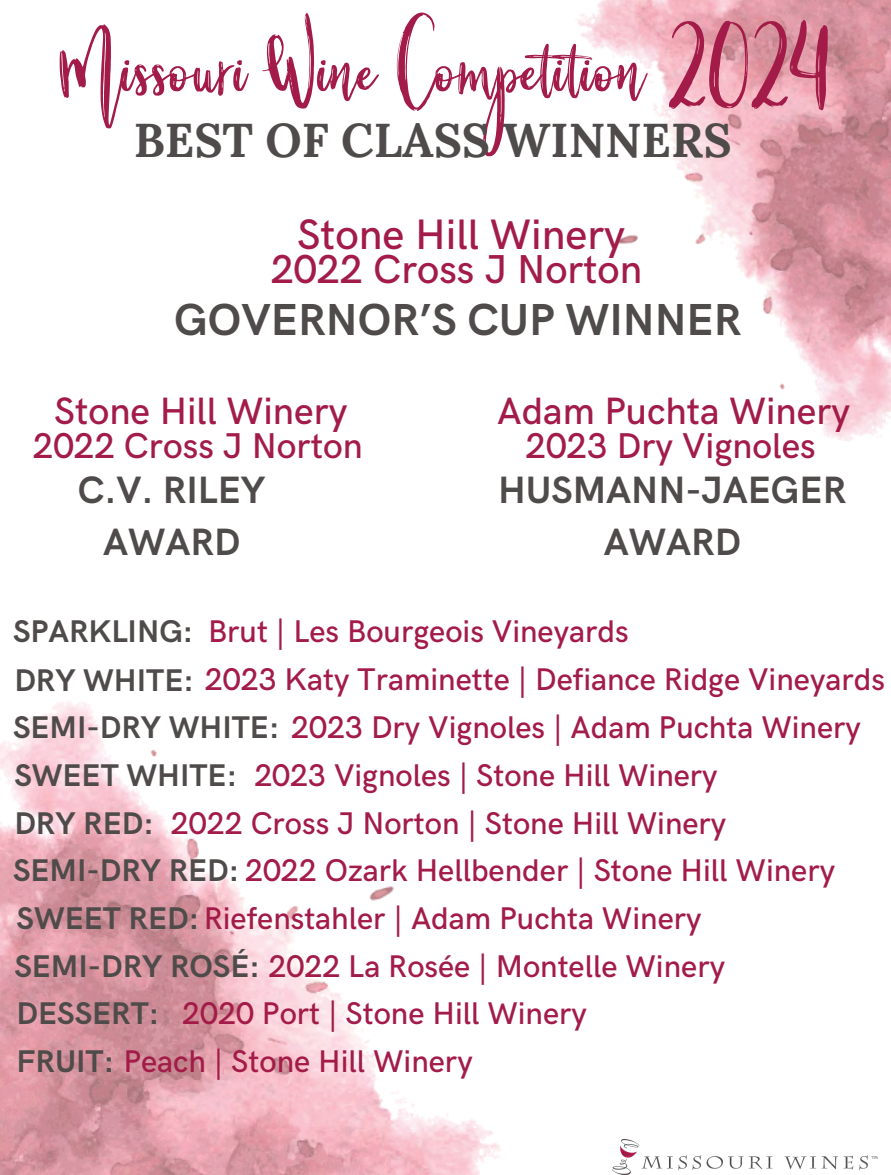
<style>
.page{position:relative;width:891px;height:1175px;background:#fff}
.page>*{position:absolute;margin:0;border:0;box-sizing:border-box;transform-origin:0 0}
.t1{font:180px "Smaragdines Script";color:#a31c49}
.t2{font:700 47.25px "Lora";color:#4e4b4a}
.t3{font:700 45px "HK Grotesk";color:#4e4b4a}
.t4{font:500 42.75px "HK Grotesk";color:#a31c49}
.t5{font:500 40.5px "HK Grotesk";color:#a31c49}
.t6{font:700 38.25px/52.2px "HK Grotesk";color:#4e4b4a;text-align:center}
.t7{font:500 38.25px "HK Grotesk";color:#a31c49}
.t8{font:500 36px "HK Grotesk";color:#a31c49}
.t9{font:500 31.5px "HK Grotesk";color:#a31c49}
.t10{font:700 31.5px "HK Grotesk";color:#4e4b4a}
.s1{font-weight:700;color:#4e4b4a}
</style>
<div class="page">
<img style="left:577px;top:0;width:314px;height:442px">
<img style="left:613px;top:1139px;width:264px;height:35px">
<img style="left:0;top:701px;width:501px;height:473px">
<p class="t1" style="left:61px;top:-55px;width:770px">Missouri Wine Competition 2024</p>
<h2 class="t2" style="left:134px;top:109px;width:599px">BEST OF CLASS WINNERS</h2>
<h5 class="t4" style="left:297px;top:211px;width:329px">Stone Hill Winery</h5>
<h2 class="t5" style="left:271px;top:246px;width:373px">2022 Cross J Norton</h2>
<h3 class="t3" style="left:174px;top:294px;width:569px">GOVERNOR’S CUP WINNER</h3>
<h6 class="t7" style="left:54px;top:389px;width:295px">Stone Hill Winery</h6>
<h4 class="t8" style="left:33px;top:425px;width:332px">2022 Cross J Norton</h4>
<h5 class="t6" style="left:78px;top:465px;width:189px">C.V. RILEY<br>AWARD</h5>
<h6 class="t7" style="left:497px;top:389px;width:354px">Adam Puchta Winery</h6>
<h4 class="t8" style="left:526px;top:425px;width:292px">2023 Dry Vignoles</h4>
<h5 class="t6" style="left:498px;top:465px;width:350px">HUSMANN-JAEGER<br>AWARD</h5>
<p class="t9" style="left:208px;top:614px;width:422px">Brut | Les Bourgeois Vineyards</p>
<p class="t10" style="left:13px;top:614px;width:182px">SPARKLING:</p>
<p class="t9" style="left:14px;top:662px;width:872px"><span class="s1">DRY WHITE:</span> 2023 Katy Traminette | Defiance Ridge Vineyards</p>
<p class="t9" style="left:13px;top:709px;width:849px"><span class="s1">SEMI-DRY WHITE:</span> 2023 Dry Vignoles | Adam Puchta Winery</p>
<p class="t10" style="left:14px;top:757px;width:224px">SWEET WHITE:</p>
<p class="t10" style="left:14px;top:805px;width:141px">DRY RED:</p>
<p class="t9" style="left:13px;top:853px;width:824px"><span class="s1">SEMI-DRY RED:</span> 2022 Ozark Hellbender | Stone Hill Winery</p>
<p class="t9" style="left:17px;top:900px;width:686px"><span class="s1">SWEET RED:</span>Riefenstahler | Adam Puchta Winery</p>
<p class="t9" style="left:14px;top:948px;width:712px"><span class="s1">SEMI-DRY ROSÉ :</span> 2022 La Rosée | Montelle Winery</p>
<p class="t10" style="left:17px;top:996px;width:144px">DESSERT:</p>
<p class="t9" style="left:17px;top:1043px;width:458px"><span class="s1">FRUIT:</span> Peach | Stone Hill Winery</p>
<p class="t9" style="left:254px;top:757px;width:465px">2023 Vignoles | Stone Hill Winery</p>
<p class="t9" style="left:171px;top:805px;width:557px">2022 Cross J Norton | Stone Hill Winery</p>
<p class="t9" style="left:182px;top:996px;width:406px">2020 Port | Stone Hill Winery</p>
</div>
